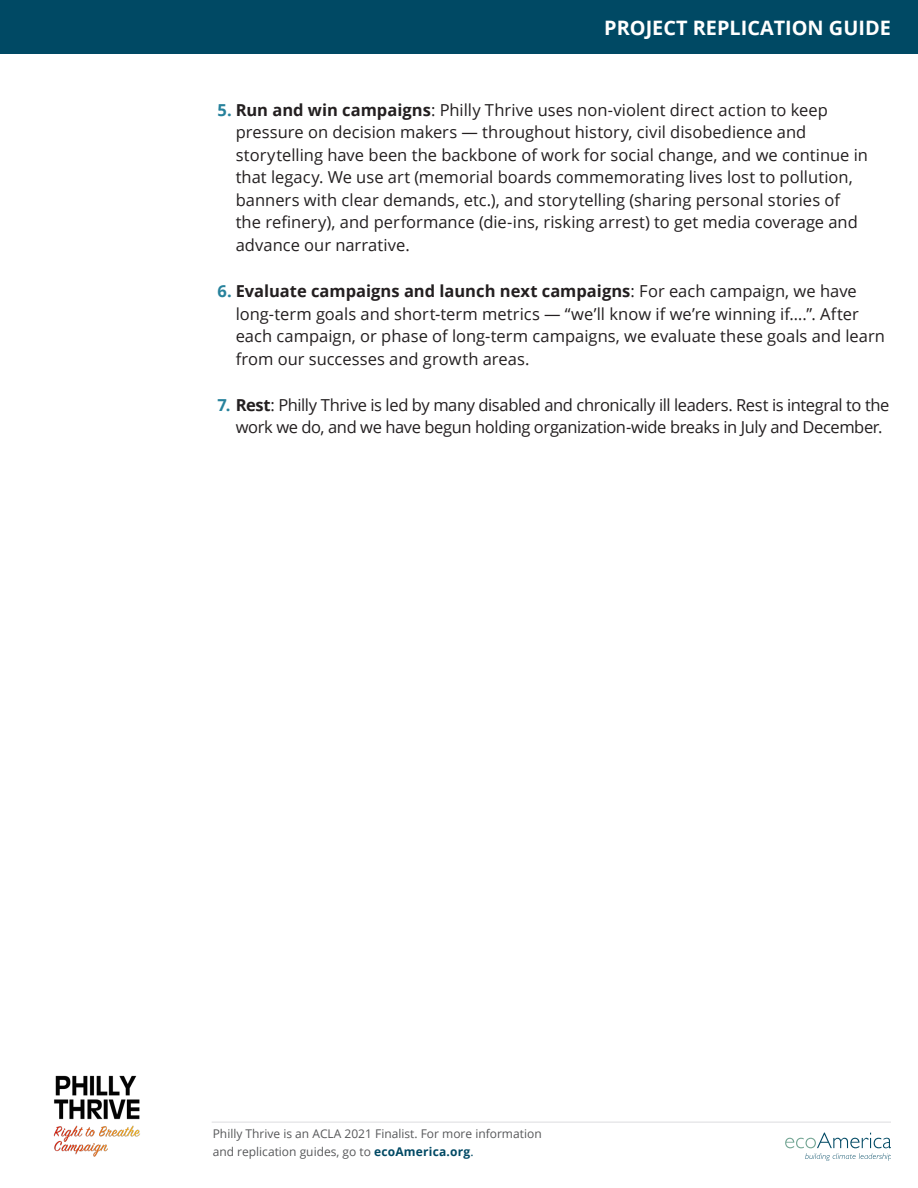
<style>
.page{position:relative;width:918px;height:1188px;background:#fff}
.page>*{position:absolute;margin:0;border:0;box-sizing:border-box;transform-origin:0 0}
.t1{font:700 19.95px "Open Sans";color:#fff}
.Body{font:16.5px/22.5px "Open Sans";color:#231f20}
.Body-2{font:16.5px/22.5px "Open Sans";letter-spacing:-.025em;color:#231f20}
.t2{font:12px/18px "Open Sans";color:#57585a}
.s1{font-weight:700;color:#27829c}
.s2{font-weight:700}
.s3{font-weight:700;color:#004964}
.s4{color:#004964}
</style>
<div class="page">
<div style="left:0;top:0;width:918px;height:54px;background:#004964"></div>
<hr style="left:212px;top:1122px;width:679px;height:1px;background:#dcdddf">
<svg style="left:785px;top:1133px;width:106px;height:28px"></svg>
<img style="left:53px;top:1075px;width:87px;height:82px">
<p class="t1" style="left:604px;top:13px;width:288px">PROJECT REPLICATION GUIDE</p>
<p class="Body" style="left:236px;top:98px;width:634px;text-indent:-18px"><span class="s1">5.</span> <span class="s2">Run and win campaigns</span>: Philly Thrive uses non-violent direct action to keep pressure on decision makers — throughout history, civil disobedience and storytelling have been the backbone of work for social change, and we continue in that legacy. We use art (memorial boards commemorating lives lost to pollution, banners with clear demands, etc.), and storytelling (sharing personal stories of the refinery), and performance (die-ins, risking arrest) to get media coverage and advance our narrative.</p>
<p class="Body" style="left:236px;top:279px;width:651px;text-indent:-18px"><span class="s1">6.</span> <span class="s2">Evaluate campaigns and launch next campaigns</span>: For each campaign, we have long-term goals and short-term metrics — “we’ll know if we’re winning if….”. After each campaign, or phase of long-term campaigns, we evaluate these goals and learn from our successes and growth areas.</p>
<p class="Body-2" style="left:236px;top:393px;width:655px;text-indent:-18px"><span class="s1">7.</span> <span class="s2">Rest</span>: Philly Thrive is led by many disabled and chronically ill leaders. Rest is integral to the work we do, and we have begun holding organization-wide breaks in July and December.</p>
<p class="t2" style="left:213px;top:1125px;width:330px">Philly Thrive is an ACLA 2021 Finalist. For more information and replication guides, go to <span class="s3">ecoAmerica.org</span><span class="s4">.</span></p>
</div>
